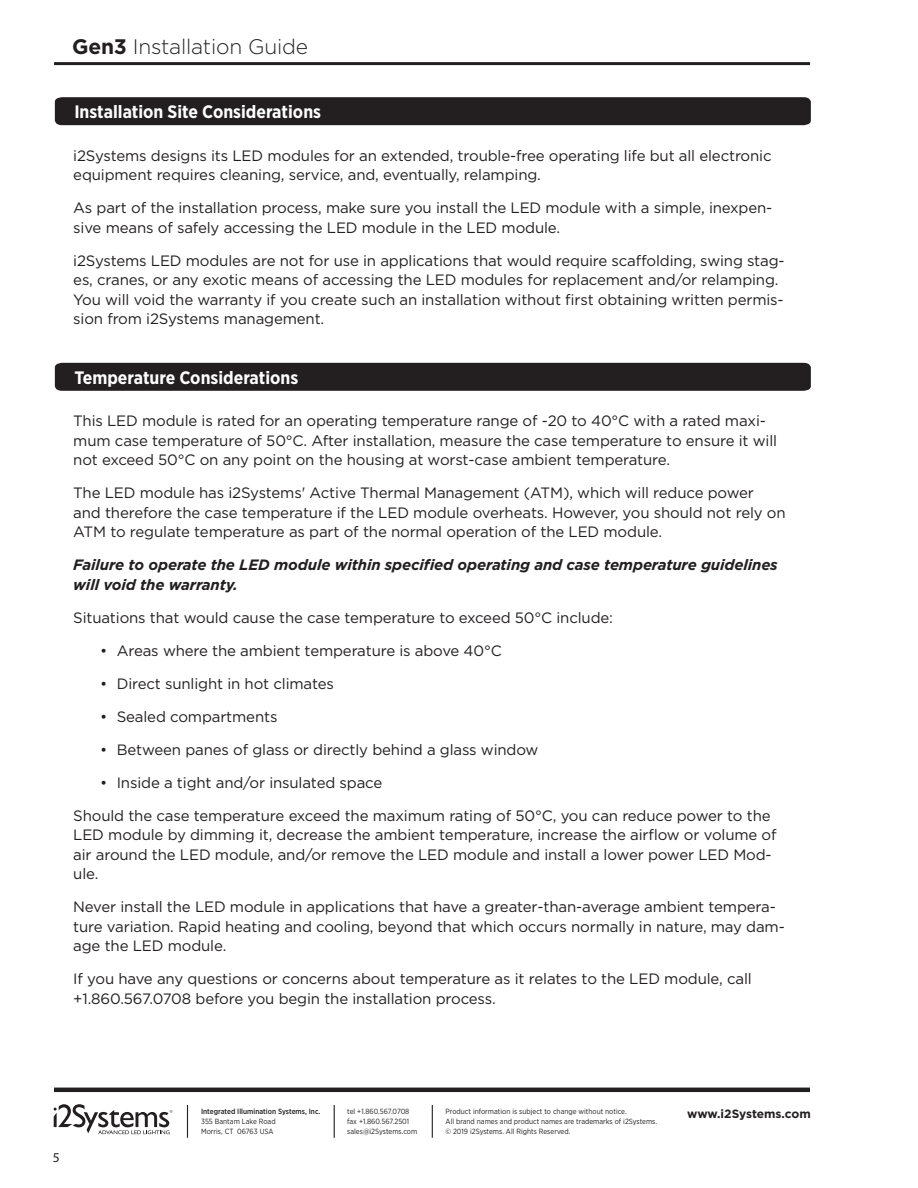
<style>
.page{position:relative;width:918px;height:1188px;background:#fff}
.page>*{position:absolute;margin:0;border:0;box-sizing:border-box;transform-origin:0 0}
.t1{font:300 21px "Gotham";letter-spacing:-.01em;color:#231f20}
.t2{font:700 18px "Gotham Narrow";color:#fff}
.t3{font:15px/19.5px "Gotham";letter-spacing:-.01em;color:#231f20}
.t4{font:italic 700 15px/19.5px "Gotham";letter-spacing:-.01em;color:#231f20}
.t5{font:13.5px "Myriad Pro";color:#231f20}
.t6{font:700 12px "Gotham";letter-spacing:-.01em;color:#231f20}
.t7{font:7.5px/9.8px "Gotham Narrow";color:#231f20}
.t8{font:500 7.5px "Gotham Narrow";color:#231f20}
.s1{font-weight:700}
</style>
<div class="page">
<svg style="left:54px;top:1104px;width:118px;height:30px"></svg>
<hr style="left:54px;top:1088px;width:756px;height:4px;background:#231f20">
<hr style="left:334px;top:1105px;width:1px;height:33px;background:#231f20">
<hr style="left:432px;top:1105px;width:1px;height:33px;background:#231f20">
<hr style="left:187px;top:1105px;width:1px;height:33px;background:#231f20">
<hr style="left:54px;top:62px;width:756px;height:3px;background:#231f20">
<div style="left:55px;top:97px;width:756px;height:28px;background:#231f20"></div>
<div style="left:55px;top:363px;width:756px;height:28px;background:#231f20"></div>
<h1 class="t1" style="left:72px;top:37px;width:237px"><span class="s1">Gen3</span> Installation Guide</h1>
<p class="t2" style="left:74px;top:105px;width:248px">Installation Site Considerations</p>
<p class="t3" style="left:73px;top:147px;width:700px">i2Systems designs its LED modules for an extended, trouble-free operating life but all electronic equipment requires cleaning, service, and, eventually, relamping.</p>
<p class="t3" style="left:73px;top:199px;width:701px">As part of the installation process, make sure you install the LED module with a simple, inexpen&shy;sive means of safely accessing the LED module in the LED module.</p>
<p class="t3" style="left:73px;top:252px;width:713px">i2Systems LED modules are not for use in applications that would require scaffolding, swing stag&shy;es, cranes, or any exotic means of accessing the LED modules for replacement and/or relamping.<br>You will void the warranty if you create such an installation without first obtaining written permis&shy;sion from i2Systems management.</p>
<p class="t2" style="left:74px;top:370px;width:226px">Temperature Considerations</p>
<p class="t3" style="left:73px;top:412px;width:705px">This LED module is rated for an operating temperature range of -20 to 40°C with a rated maxi&shy;mum case temperature of 50°C. After installation, measure the case temperature to ensure it will not exceed 50°C on any point on the housing at worst-case ambient temperature.</p>
<p class="t3" style="left:73px;top:484px;width:714px">The LED module has i2Systems' Active Thermal Management (ATM), which will reduce power<br>and therefore the case temperature if the LED module overheats. However, you should not rely on<br>ATM to regulate temperature as part of the normal operation of the LED module.</p>
<p class="t4" style="left:73px;top:556px;width:706px">Failure to operate the LED module within specified operating and case temperature guidelines will void the warranty.</p>
<p class="t3" style="left:73px;top:609px;width:541px">Situations that would cause the case temperature to exceed 50°C include:</p>
<p class="t3" style="left:100px;top:642px;width:403px">• Areas where the ambient temperature is above 40°C</p>
<p class="t3" style="left:100px;top:675px;width:235px">• Direct sunlight in hot climates</p>
<p class="t3" style="left:100px;top:708px;width:179px">• Sealed compartments</p>
<p class="t3" style="left:100px;top:741px;width:440px">• Between panes of glass or directly behind a glass window</p>
<p class="t3" style="left:100px;top:774px;width:284px">• Inside a tight and/or insulated space</p>
<p class="t3" style="left:73px;top:807px;width:705px">Should the case temperature exceed the maximum rating of 50°C, you can reduce power to the LED module by dimming it, decrease the ambient temperature, increase the airflow or volume of air around the LED module, and/or remove the LED module and install a lower power LED Mod&shy;ule.</p>
<p class="t3" style="left:73px;top:898px;width:713px">Never install the LED module in applications that have a greater-than-average ambient tempera&shy;ture variation. Rapid heating and cooling, beyond that which occurs normally in nature, may dam&shy;age the LED module.</p>
<p class="t3" style="left:73px;top:970px;width:680px">If you have any questions or concerns about temperature as it relates to the LED module, call +1.860.567.0708 before you begin the installation process.</p>
<p class="t5" style="left:53px;top:1149px;width:8px">5</p>
<p class="t8" style="left:201px;top:1109px;width:121px">Integrated Illumination Systems, Inc.</p>
<p class="t6" style="left:687px;top:1108px;width:125px">www.i2Systems.com</p>
<p class="t7" style="left:201px;top:1117px;width:76px">355 Bantam Lake Road<br>Morris, CT 06763 USA</p>
<p class="t7" style="left:347px;top:1108px;width:72px">tel +1.860.567.0708 fax +1.860.567.2501 sales@i2Systems.com</p>
<p class="t7" style="left:446px;top:1108px;width:213px">Product information is subject to change without notice.<br>All brand names and product names are trademarks of i2Systems. © 2019 i2Systems. All Rights Reserved.</p>
</div>
